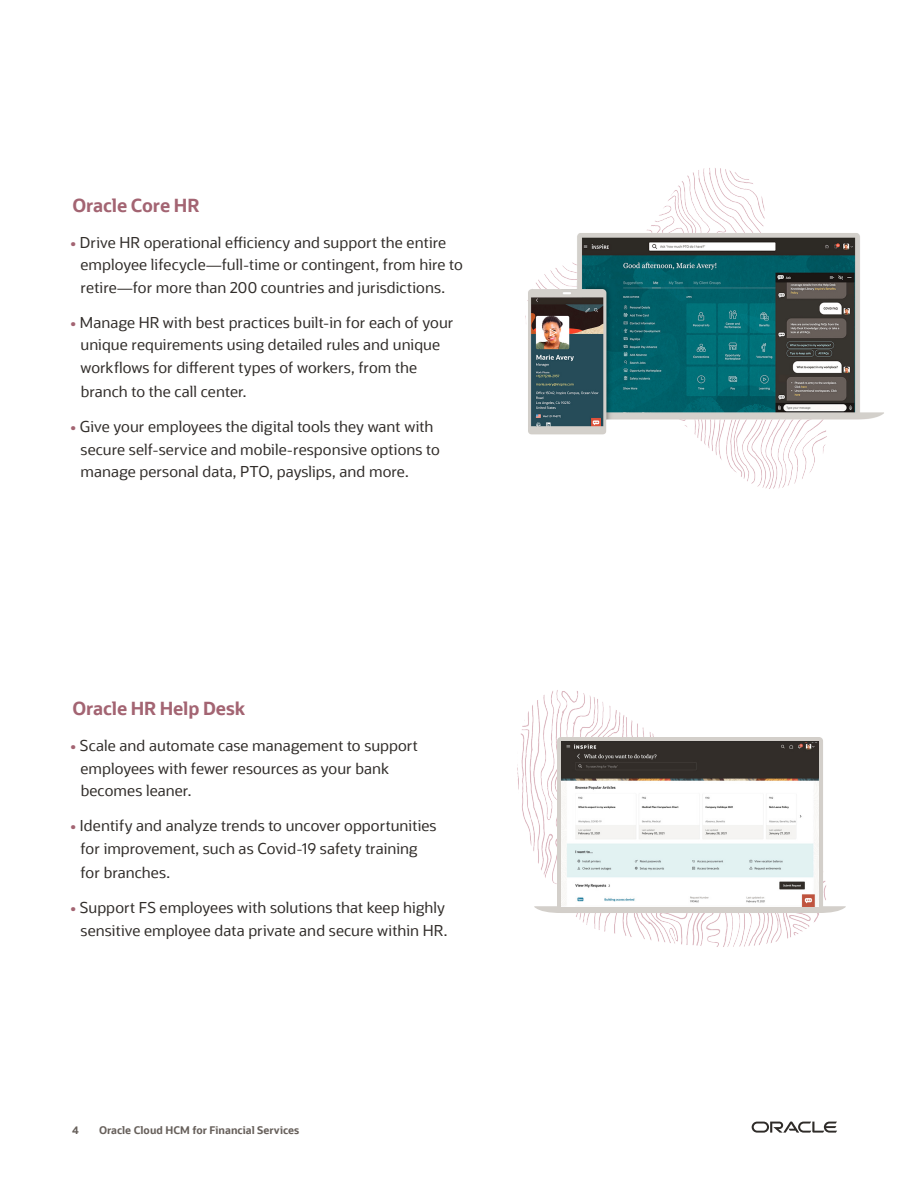
<style>
.page{position:relative;width:918px;height:1188px;background:#fff}
.page>*{position:absolute;margin:0;border:0;box-sizing:border-box;transform-origin:0 0}
.Body{font:700 18px "Oracle Sans";letter-spacing:-.005em;color:#a36472}
.Bullet_point_copy{font:15px/22.5px "Oracle Sans";letter-spacing:.005em;color:#312d2a}
.t1{font:700 10.5px "Oracle Sans";color:#67605b}
.s1{font-weight:800;color:#a36472}
</style>
<div class="page">
<svg style="left:752px;top:1121px;width:85px;height:12px"></svg>
<img style="left:517px;top:690px;width:302px;height:257px">
<img style="left:651px;top:168px;width:176px;height:321px">
<img style="left:525px;top:229px;width:359px;height:207px">
<svg style="left:534px;top:737px;width:312px;height:176px"></svg>
<img style="left:562px;top:743px;width:257px;height:163px">
<p class="Body" style="left:72px;top:194px;width:128px">Oracle Core HR</p>
<p class="Bullet_point_copy" style="left:81px;top:231px;width:384px;text-indent:-10px"><span class="s1">•</span> Drive HR operational efficiency and support the entire employee lifecycle—full-time or contingent, from hire to retire—for more than 200 countries and jurisdictions.</p>
<p class="Bullet_point_copy" style="left:80px;top:311px;width:374px;text-indent:-10px"><span class="s1">•</span> Manage HR with best practices built-in for each of your unique requirements using detailed rules and unique workflows for different types of workers, from the</p>
<p class="Bullet_point_copy" style="left:81px;top:380px;width:167px">branch to the call center.</p>
<p class="Bullet_point_copy" style="left:81px;top:416px;width:361px;text-indent:-10px"><span class="s1">•</span> Give your employees the digital tools they want with secure self-service and mobile-responsive options to manage personal data, PTO, payslips, and more.</p>
<p class="Body" style="left:72px;top:697px;width:174px">Oracle HR Help Desk</p>
<p class="Bullet_point_copy" style="left:81px;top:735px;width:339px;text-indent:-10px"><span class="s1">•</span> Scale and automate case management to support employees with fewer resources as your bank becomes leaner.</p>
<p class="Bullet_point_copy" style="left:81px;top:815px;width:358px;text-indent:-10px"><span class="s1">•</span> Identify and analyze trends to uncover opportunities for improvement, such as Covid-19 safety training</p>
<p class="Bullet_point_copy" style="left:81px;top:861px;width:91px">for branches.</p>
<p class="Bullet_point_copy" style="left:71px;top:897px;width:378px;text-align:right"><span class="s1">•</span> Support FS employees with solutions that keep highly sensitive employee data private and secure within HR.</p>
<p class="t1" style="left:72px;top:1124px;width:8px">4</p>
<p class="t1" style="left:99px;top:1124px;width:202px">Oracle Cloud HCM for Financial Services</p>
</div>
